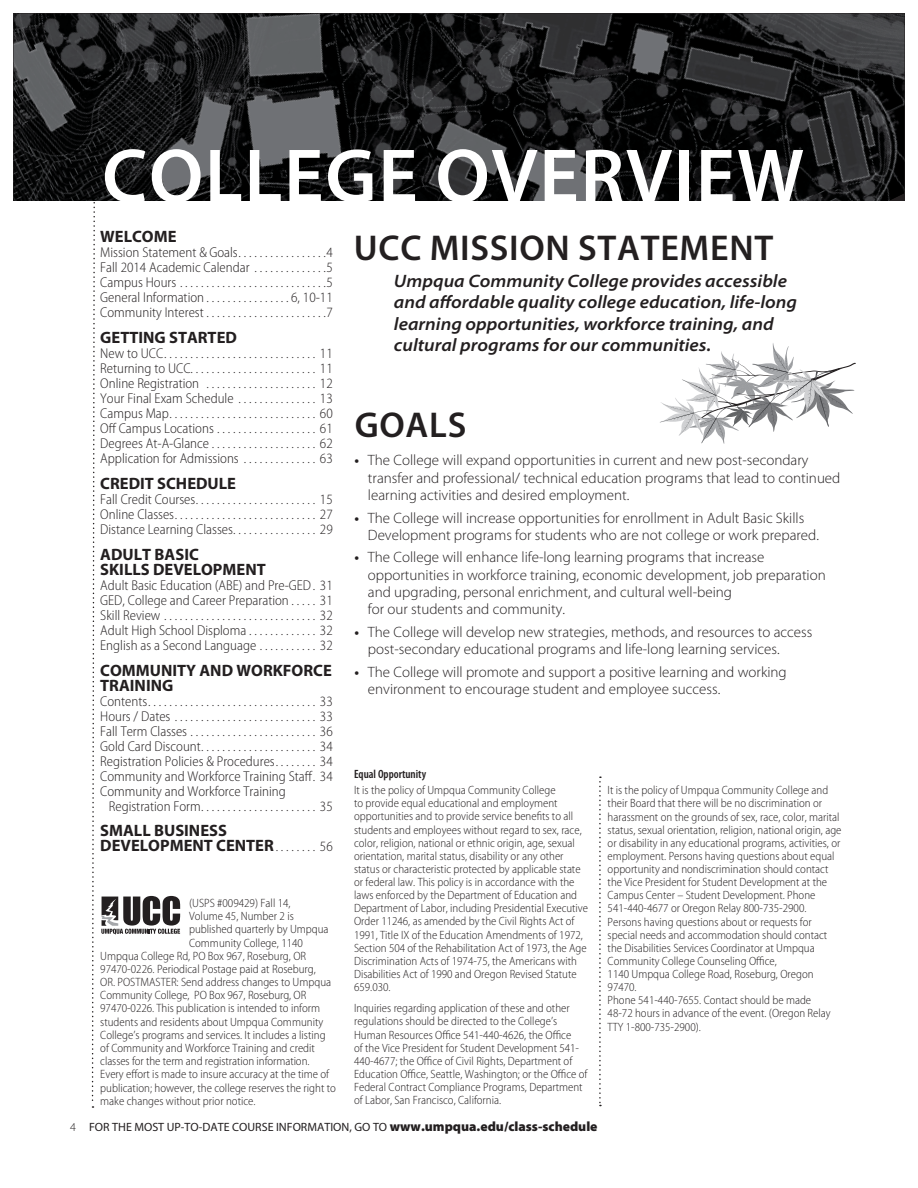
<style>
.page{position:relative;width:918px;height:1188px;background:#fff}
.page>*{position:absolute;margin:0;border:0;box-sizing:border-box;transform-origin:0 0}
.t1{font:600 77.1px "Myriad Pro";letter-spacing:.02em;color:#fff}
.t2{font:600 36px "Myriad Pro";letter-spacing:.02em;color:#231f20}
.t3{font:italic 600 semi-expanded 18px/21.6px "Myriad Pro";color:#231f20}
.t4{font:700 16.5px/15px "Myriad";color:#231f20}
.t5{font:300 15px/17.2px "Myriad Pro";color:#231f20}
.t6{font:300 semi-condensed 14.25px/15px "Myriad Pro";color:#231f20;text-align:justify}
.t7{font:300 semi-condensed 12px/13.2px "Myriad Pro";color:#231f20}
.t8{font:12px "Myriad";color:#231f20}
.t9{font:600 condensed 12px "Myriad Pro";color:#231f20}
.s1{font-family:"Myriad Pro";font-weight:300;font-stretch:semi-condensed;font-size:14.25px}
.s2{font-weight:600}
.s3{font-family:"Myriad Pro";font-weight:300}
.s4{font-family:"Myriad Pro";font-weight:900;font-size:13.5px}
</style>
<div class="page">
<img style="left:14px;top:14px;width:891px;height:187px">
<svg style="left:599px;top:777px;width:2px;height:329px"></svg>
<svg style="left:91px;top:53px;width:89px;height:1055px"></svg>
<svg style="left:660px;top:343px;width:196px;height:101px"></svg>
<h1 class="t1" style="left:102px;top:147px;width:703px">COLLEGE OVERVIEW</h1>
<h3 class="t4" style="left:100px;top:231px;width:78px">WELCOME</h3>
<p class="t6" style="left:100px;top:246px;width:234px">Mission Statement &amp; Goals . . . . . . . . . . . . . . . . .4<br>Fall 2014 Academic Calendar . . . . . . . . . . . . . .5<br>Campus Hours ............................5<br>General Information . . . . . . . . . . . . . . . . 6, 10-11<br>Community Interest .......................7</p>
<h3 class="t4" style="left:100px;top:332px;width:138px">GETTING STARTED</h3>
<p class="t6" style="left:100px;top:347px;width:234px">New to UCC ............................. 11<br>Returning to UCC ........................ 11<br>Online Registration ..................... 12<br>Your Final Exam Schedule . . . . . . . . . . . . . . . 13<br>Campus Map ............................ 60<br>Off Campus Locations ................... 61<br>Degrees At-A-Glance .................... 62<br>Application for Admissions . . . . . . . . . . . . . . 63</p>
<h3 class="t4" style="left:100px;top:477px;width:137px">CREDIT SCHEDULE</h3>
<p class="t6" style="left:100px;top:493px;width:234px">Fall Credit Courses ....................... 15<br>Online Classes ........................... 27<br>Distance Learning Classes . . . . . . . . . . . . . . . . 29</p>
<h3 class="t4" style="left:100px;top:548px;width:167px">ADULT BASIC<br>SKILLS DEVELOPMENT</h3>
<p class="t6" style="left:100px;top:579px;width:234px">Adult Basic Education (ABE) and Pre-GED . 31<br>GED, College and Career Preparation . . . . . 31<br>Skill Review ............................. 32<br>Adult High School Disploma . . . . . . . . . . . . . 32<br>English as a Second Language . . . . . . . . . . . 32</p>
<h3 class="t4" style="left:100px;top:664px;width:233px">COMMUNITY AND WORKFORCE<br>TRAINING</h3>
<p class="t6" style="left:100px;top:694px;width:234px">Contents ................................ 33</p>
<p class="t6" style="left:100px;top:709px;width:234px">Hours / Dates ........................... 33</p>
<p class="t6" style="left:100px;top:724px;width:234px">Fall Term Classes ........................ 36</p>
<p class="t6" style="left:100px;top:739px;width:234px">Gold Card Discount ...................... 34</p>
<p class="t6" style="left:100px;top:754px;width:234px">Registration Policies &amp; Procedures . . . . . . . . 34</p>
<p class="t6" style="left:100px;top:769px;width:234px">Community and Workforce Training Staff . 34</p>
<p class="t6" style="left:100px;top:784px;width:187px">Community and Workforce Training</p>
<p class="t6" style="left:109px;top:799px;width:225px">Registration Form ...................... 35</p>
<h3 class="t4" style="left:100px;top:825px;width:234px">SMALL BUSINESS<br>DEVELOPMENT CENTER <span class="s1">. . . . . . . . 56</span></h3>
<p class="t7" style="left:189px;top:897px;width:103px">(USPS #009429) Fall 14,</p>
<p class="t7" style="left:189px;top:910px;width:106px">Volume 45, Number 2 is</p>
<p class="t7" style="left:189px;top:924px;width:141px">published quarterly by Umpqua</p>
<p class="t7" style="left:189px;top:937px;width:115px">Community College, 1140</p>
<p class="t7" style="left:100px;top:950px;width:207px">Umpqua College Rd, PO Box 967, Roseburg, OR</p>
<p class="t7" style="left:100px;top:963px;width:217px">97470-0226. Periodical Postage paid at Roseburg,</p>
<p class="t7" style="left:100px;top:976px;width:232px">OR. POSTMASTER: Send address changes to Umpqua</p>
<p class="t7" style="left:100px;top:990px;width:208px">Community College, PO Box 967, Roseburg, OR</p>
<p class="t7" style="left:100px;top:1003px;width:221px">97470-0226. This publication is intended to inform</p>
<p class="t7" style="left:100px;top:1016px;width:225px">students and residents about Umpqua Community</p>
<p class="t7" style="left:100px;top:1029px;width:227px">College’s programs and services. It includes a listing</p>
<p class="t7" style="left:100px;top:1042px;width:216px">of Community and Workforce Training and credit</p>
<p class="t7" style="left:100px;top:1055px;width:211px">classes for the term and registration information.</p>
<p class="t7" style="left:100px;top:1069px;width:230px">Every effort is made to insure accuracy at the time of</p>
<p class="t7" style="left:100px;top:1082px;width:237px">publication; however, the college reserves the right to</p>
<p class="t7" style="left:100px;top:1095px;width:157px">make changes without prior notice.</p>
<h2 class="t2" style="left:354px;top:234px;width:421px">UCC MISSION STATEMENT</h2>
<h3 class="t3" style="left:394px;top:271px;width:405px">Umpqua Community College provides accessible and affordable quality college education, life-long learning opportunities, workforce training, and cultural programs for our communities.</h3>
<h2 class="t2" style="left:355px;top:412px;width:113px">GOALS</h2>
<p class="t5" style="left:368px;top:453px;width:474px;text-indent:-14px"><span class="s2">•</span> The College will expand opportunities in current and new post-secondary transfer and professional/ technical education programs that lead to continued learning activities and desired employment.</p>
<p class="t5" style="left:368px;top:510px;width:453px;text-indent:-14px"><span class="s2">•</span> The College will increase opportunities for enrollment in Adult Basic Skills<br>Development programs for students who are not college or work prepared.</p>
<p class="t5" style="left:368px;top:550px;width:459px;text-indent:-14px"><span class="s2">•</span> The College will enhance life-long learning programs that increase opportunities in workforce training, economic development, job preparation and upgrading, personal enrichment, and cultural well-being<br>for our students and community.</p>
<p class="t5" style="left:368px;top:624px;width:446px;text-indent:-14px"><span class="s2">•</span> The College will develop new strategies, methods, and resources to access post-secondary educational programs and life-long learning services.</p>
<p class="t5" style="left:368px;top:664px;width:420px;text-indent:-14px"><span class="s2">•</span> The College will promote and support a positive learning and working environment to encourage student and employee success.</p>
<p class="t9" style="left:354px;top:767px;width:73px">Equal Opportunity</p>
<p class="t7" style="left:354px;top:784px;width:236px">It is the policy of Umpqua Community College<br>to provide equal educational and employment opportunities and to provide service benefits to all students and employees without regard to sex, race, color, religion, national or ethnic origin, age, sexual orientation, marital status, disability or any other status or characteristic protected by applicable state or federal law. This policy is in accordance with the laws enforced by the Department of Education and Department of Labor, including Presidential Executive Order 11246, as amended by the Civil Rights Act of 1991, Title IX of the Education Amendments of 1972, Section 504 of the Rehabilitation Act of 1973, the Age Discrimination Acts of 1974-75, the Americans with Disabilities Act of 1990 and Oregon Revised Statute 659.030.</p>
<p class="t7" style="left:354px;top:1003px;width:235px">Inquiries regarding application of these and other regulations should be directed to the College’s Human Resources Office 541-440-4626, the Office<br>of the Vice President for Student Development 541- 440-4677; the Office of Civil Rights, Department of Education Office, Seattle, Washington; or the Office of Federal Contract Compliance Programs, Department of Labor, San Francisco, California.</p>
<p class="t7" style="left:608px;top:784px;width:235px">It is the policy of Umpqua Community College and their Board that there will be no discrimination or harassment on the grounds of sex, race, color, marital status, sexual orientation, religion, national origin, age or disability in any educational programs, activities, or employment. Persons having questions about equal opportunity and nondiscrimination should contact the Vice President for Student Development at the Campus Center – Student Development. Phone 541-440-4677 or Oregon Relay 800-735-2900.<br>Persons having questions about or requests for special needs and accommodation should contact the Disabilities Services Coordinator at Umpqua Community College Counseling Office,<br>1140 Umpqua College Road, Roseburg, Oregon 97470.<br>Phone 541-440-7655. Contact should be made<br>48-72 hours in advance of the event. (Oregon Relay TTY 1-800-735-2900).</p>
<p class="t8" style="left:70px;top:1122px;width:529px"><span class="s3">4</span> FOR THE MOST UP-TO-DATE COURSE INFORMATION, GO TO <span class="s4">www.umpqua.edu/class-schedule</span></p>
</div>
